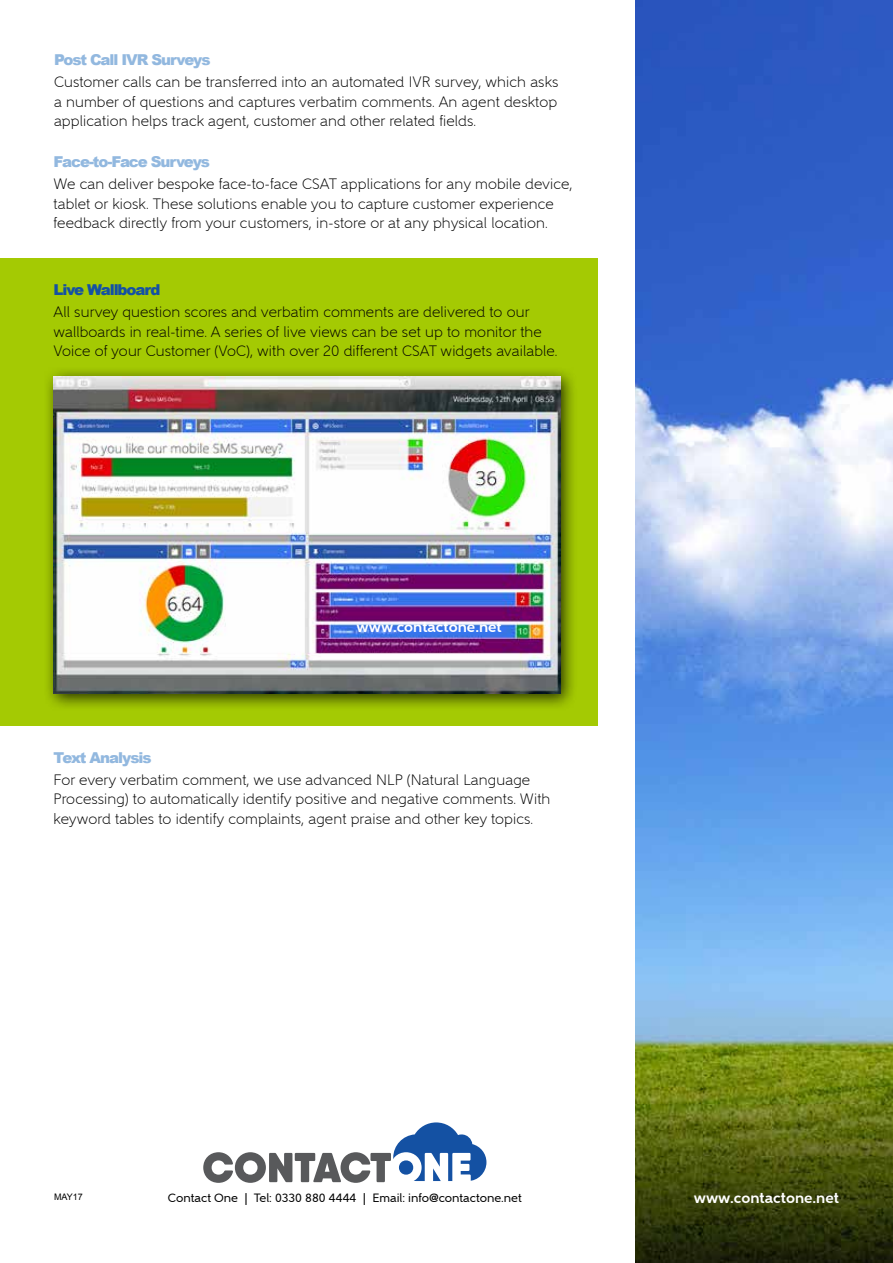
<style>
.page{position:relative;width:893px;height:1263px;background:#fff}
.page>*{position:absolute;margin:0;border:0;box-sizing:border-box;transform-origin:0 0}
.t1{font:300 15px/19.5px "Gentleman 400";letter-spacing:.01em;color:#000;scale:.96 1}
.t2{font:900 15px "Arial";letter-spacing:-.07em;color:#92b8df}
.t3{font:700 15px "Gentleman 800";color:#fff}
.t4{font:900 15px "Arial";letter-spacing:-.07em;color:#1451a3}
.t5{font:12px "Gentleman 600";color:#000}
.t6{font:9px "Arial";color:#000}
</style>
<div class="page">
<img style="left:636px;top:0;width:257px;height:1263px">
<div style="left:0;top:258px;width:598px;height:467px;background:#a4ca03"></div>
<div style="left:42px;top:366px;width:536px;height:345px;background:#000;opacity:.75"></div>
<img style="left:54px;top:377px;width:507px;height:317px">
<svg style="left:203px;top:1122px;width:283px;height:61px"></svg>
<p class="t2" style="left:54px;top:49px;width:158px">Post Call IVR Surveys</p>
<p class="t1" style="left:54px;top:72px;width:527px;text-align:justify">Customer calls can be transferred into an automated IVR survey, which asks a number of questions and captures verbatim comments. An agent desktop application helps track agent, customer and other related fields.</p>
<p class="t2" style="left:54px;top:151px;width:158px">Face-to-Face Surveys</p>
<p class="t1" style="left:54px;top:174px;width:542px">We can deliver bespoke face-to-face CSAT applications for any mobile device, tablet or kiosk. These solutions enable you to capture customer experience feedback directly from your customers, in-store or at any physical location.</p>
<p class="t4" style="left:54px;top:279px;width:108px">Live Wallboard</p>
<p class="t1" style="left:54px;top:302px;width:526px">All survey question scores and verbatim comments are delivered to our wallboards in real-time. A series of live views can be set up to monitor the<br>Voice of your Customer (VoC), with over 20 different CSAT widgets available.</p>
<p class="t2" style="left:54px;top:746px;width:100px">Text Analysis</p>
<p class="t3" style="left:357px;top:618px;width:147px">www.contactone.net</p>
<p class="t1" style="left:54px;top:770px;width:519px">For every verbatim comment, we use advanced NLP (Natural Language<br>Processing) to automatically identify positive and negative comments. With keyword tables to identify complaints, agent praise and other key topics.</p>
<p class="t6" style="left:54px;top:1191px;width:30px">MAY17</p>
<p class="t5" style="left:168px;top:1191px;width:355px">Contact One | Tel: 0330 880 4444 | Email: info@contactone.net</p>
<p class="t3" style="left:694px;top:1189px;width:147px">www.contactone.net</p>
</div>
